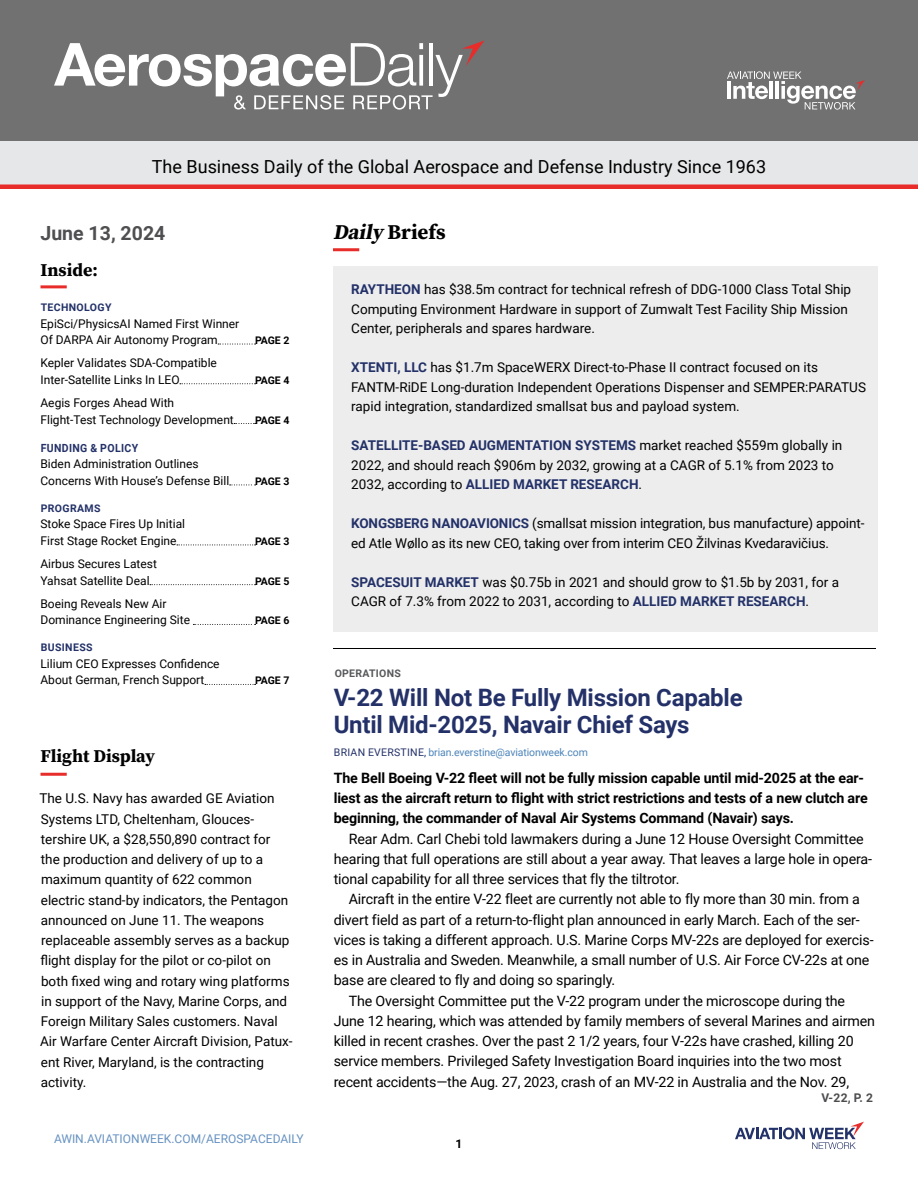
<style>
.page{position:relative;width:918px;height:1188px;background:#fff}
.page>*{position:absolute;margin:0;border:0;box-sizing:border-box;transform-origin:0 0}
.t1{font:700 24px/27px "Roboto";letter-spacing:-.01em;color:#233168}
.t2{font:700 21px "Source Serif Pro";color:#000}
.t3{font:700 19.5px "Roboto";color:#4f4f51}
.t4{font:18px "Roboto";color:#000}
.t5{font:700 18px "Source Serif Pro";color:#000}
.t6{font:14.25px/20.2px "Roboto";letter-spacing:-.01em;color:#000}
.t7{font:700 14.25px/20.2px "Roboto";letter-spacing:-.01em;color:#000}
.t8{font:13.5px/20.2px "Roboto";color:#000}
.t9{font:12px/16.5px "Roboto";color:#000}
.t10{font:12px "Roboto";color:#6792c2}
.t11{font:700 12px "Roboto";color:#4d4d4f}
.t12{font:700 12px "Roboto";color:#000}
.t13{font:700 11.25px "Roboto";letter-spacing:.035em;color:#233168;scale:.93 1}
.t14{font:10.5px "Roboto";letter-spacing:-.01em;color:#4d85ba}
.t15{font:700 10.5px "Roboto";letter-spacing:-.01em;color:#000}
.t16{font:700 10.5px "Roboto";letter-spacing:.035em;color:#233168}
.t17{font:700 10.5px "Roboto";letter-spacing:.025em;color:#58595b}
.s1{font-style:italic}
.s2{font-weight:700;color:#233168}
.s3{color:#233168}
</style>
<div class="page">
<div style="left:0;top:0;width:918px;height:144px;background:#717172"></div>
<div style="left:0;top:142px;width:918px;height:47px;background:#e6e7e8"></div>
<svg style="left:54px;top:40px;width:430px;height:70px"></svg>
<div style="left:0;top:184px;width:918px;height:5px;background:#e82c2a"></div>
<svg style="left:735px;top:1122px;width:129px;height:27px"></svg>
<svg style="left:727px;top:71px;width:138px;height:39px"></svg>
<hr style="left:40px;top:285px;width:27px;height:3px;background:#e82c2a">
<hr style="left:40px;top:773px;width:27px;height:3px;background:#e82c2a">
<div style="left:333px;top:266px;width:545px;height:366px;background:#ededee"></div>
<hr style="left:333px;top:248px;width:26px;height:3px;background:#e82c2a">
<svg style="left:218px;top:344px;width:38px;height:1px"></svg>
<svg style="left:180px;top:383px;width:76px;height:1px"></svg>
<svg style="left:234px;top:423px;width:22px;height:1px"></svg>
<svg style="left:230px;top:485px;width:26px;height:1px"></svg>
<svg style="left:177px;top:545px;width:79px;height:1px"></svg>
<svg style="left:150px;top:584px;width:106px;height:1px"></svg>
<svg style="left:193px;top:624px;width:63px;height:1px"></svg>
<svg style="left:205px;top:684px;width:51px;height:1px"></svg>
<hr style="left:333px;top:648px;width:543px;height:1px;background:#000">
<h3 class="t4" style="left:152px;top:154px;width:616px">The Business Daily of the Global Aerospace and Defense Industry Since 1963</h3>
<h3 class="t3" style="left:40px;top:220px;width:126px">June 13, 2024</h3>
<h2 class="t2" style="left:333px;top:217px;width:114px"><span class="s1">Daily</span> Briefs</h2>
<p class="t8" style="left:351px;top:279px;width:501px;line-height:19.5px"><span class="s2">RAYTHEON</span> has $38.5m contract for technical refresh of DDG-1000 Class Total Ship<br>Computing Environment Hardware in support of Zumwalt Test Facility Ship Mission<br>Center, peripherals and spares hardware.</p>
<p class="t8" style="left:351px;top:357px;width:516px;line-height:19.5px"><span class="s2">XTENTI, LLC</span> has $1.7m SpaceWERX Direct-to-Phase II contract focused on its<br>FANTM-RiDE Long-duration Independent Operations Dispenser and SEMPER:PARATUS rapid integration, standardized smallsat bus and payload system.</p>
<p class="t8" style="left:351px;top:435px;width:493px;line-height:19.5px"><span class="s2">SATELLITE-BASED AUGMENTATION SYSTEMS</span> market reached $559m globally in<br>2022, and should reach $906m by 2032, growing at a CAGR of 5.1% from 2023 to<br>2032, according to <span class="s2">ALLIED MARKET RESEARCH</span>.</p>
<p class="t8" style="left:351px;top:513px;width:515px;line-height:19.5px"><span class="s2">KONGSBERG NANOAVIONICS</span> (smallsat mission integration, bus manufacture) appoint&shy;ed Atle Wøllo as its new CEO, taking over from interim CEO Žilvinas Kvedaravičius.</p>
<p class="t8" style="left:351px;top:571px;width:489px;line-height:19.5px"><span class="s2">SPACESUIT MARKET</span> was $0.75b in 2021 and should grow to $1.5b by 2031, for a<br>CAGR of 7.3% from 2022 to 2031, according to <span class="s2">ALLIED MARKET RESEARCH</span>.</p>
<h3 class="t5" style="left:40px;top:257px;width:59px">Inside:</h3>
<p class="t16" style="left:41px;top:300px;width:72px">TECHNOLOGY</p>
<p class="t9" style="left:40px;top:315px;width:200px">EpiSci/PhysicsAI Named First Winner<br>Of DARPA Air Autonomy Program</p>
<p class="t15" style="left:255px;top:333px;width:36px">PAGE 2</p>
<p class="t9" style="left:40px;top:354px;width:178px">Kepler Validates SDA-Compatible<br>Inter-Satellite Links In LEO</p>
<p class="t15" style="left:255px;top:373px;width:36px">PAGE 4</p>
<p class="t9" style="left:40px;top:394px;width:195px">Aegis Forges Ahead With<br>Flight-Test Technology Development</p>
<p class="t15" style="left:255px;top:412px;width:36px">PAGE 4</p>
<p class="t13" style="left:41px;top:440px;width:106px">FUNDING &amp; POLICY</p>
<p class="t9" style="left:40px;top:455px;width:190px">Biden Administration Outlines<br>Concerns With House’s Defense Bill</p>
<p class="t15" style="left:255px;top:474px;width:36px">PAGE 3</p>
<p class="t16" style="left:41px;top:501px;width:61px">PROGRAMS</p>
<p class="t9" style="left:40px;top:515px;width:146px">Stoke Space Fires Up Initial<br>First Stage Rocket Engine</p>
<p class="t15" style="left:255px;top:534px;width:36px">PAGE 3</p>
<p class="t9" style="left:40px;top:555px;width:118px">Airbus Secures Latest<br>Yahsat Satellite Deal</p>
<p class="t15" style="left:255px;top:574px;width:36px">PAGE 5</p>
<p class="t9" style="left:40px;top:595px;width:151px">Boeing Reveals New Air<br>Dominance Engineering Site</p>
<p class="t15" style="left:255px;top:613px;width:36px">PAGE 6</p>
<p class="t16" style="left:41px;top:640px;width:53px">BUSINESS</p>
<p class="t9" style="left:40px;top:655px;width:181px">Lilium CEO Expresses Confidence<br>About German, French Support</p>
<p class="t15" style="left:255px;top:673px;width:36px">PAGE 7</p>
<h3 class="t5" style="left:40px;top:743px;width:116px">Flight Display</h3>
<p class="t8" style="left:39px;top:788px;width:255px">The U.S. Navy has awarded GE Aviation Systems LTD, Cheltenham, Glouces&shy;tershire UK, a $28,550,890 contract for<br>the production and delivery of up to a maximum quantity of 622 common electric stand-by indicators, the Pentagon announced on June 11. The weapons replaceable assembly serves as a backup flight display for the pilot or co-pilot on both fixed wing and rotary wing platforms in support of the Navy, Marine Corps, and Foreign Military Sales customers. Naval Air Warfare Center Aircraft Division, Patux&shy;ent River, Maryland, is the contracting activity.</p>
<p class="t10" style="left:54px;top:1130px;width:251px">AWIN.AVIATIONWEEK.COM/AEROSPACEDAILY</p>
<p class="t17" style="left:335px;top:666px;width:68px">OPERATIONS</p>
<h1 class="t1" style="left:334px;top:683px;width:410px">V-22 Will Not Be Fully Mission Capable<br>Until Mid-2025, Navair Chief Says</h1>
<p class="t14" style="left:334px;top:744px;width:255px"><span class="s3">BRIAN EVERSTINE,</span> brian.everstine@aviationweek.com</p>
<p class="t7" style="left:334px;top:767px;width:536px">The Bell Boeing V-22 fleet will not be fully mission capable until mid-2025 at the ear&shy;liest as the aircraft return to flight with strict restrictions and tests of a new clutch are beginning, the commander of Naval Air Systems Command (Navair) says.</p>
<p class="t6" style="left:334px;top:828px;width:540px;text-indent:15px">Rear Adm. Carl Chebi told lawmakers during a June 12 House Oversight Committee hearing that full operations are still about a year away. That leaves a large hole in opera&shy;tional capability for all three services that fly the tiltrotor.</p>
<p class="t6" style="left:349px;top:889px;width:513px">Aircraft in the entire V-22 fleet are currently not able to fly more than 30 min. from a</p>
<p class="t6" style="left:334px;top:909px;width:528px">divert field as part of a return-to-flight plan announced in early March. Each of the ser-</p>
<p class="t6" style="left:334px;top:929px;width:541px">vices is taking a different approach. U.S. Marine Corps MV-22s are deployed for exercis-</p>
<p class="t6" style="left:334px;top:950px;width:537px">es in Australia and Sweden. Meanwhile, a small number of U.S. Air Force CV-22s at one</p>
<p class="t6" style="left:334px;top:970px;width:283px">base are cleared to fly and doing so sparingly.</p>
<p class="t6" style="left:349px;top:990px;width:498px">The Oversight Committee put the V-22 program under the microscope during the</p>
<p class="t6" style="left:334px;top:1010px;width:543px">June 12 hearing, which was attended by family members of several Marines and airmen</p>
<p class="t6" style="left:334px;top:1031px;width:522px">killed in recent crashes. Over the past 2 1/2 years, four V-22s have crashed, killing 20</p>
<p class="t6" style="left:334px;top:1051px;width:510px">service members. Privileged Safety Investigation Board inquiries into the two most</p>
<p class="t6" style="left:334px;top:1071px;width:517px">recent accidents—the Aug. 27, 2023, crash of an MV-22 in Australia and the Nov. 29,</p>
<p class="t12" style="left:456px;top:1136px;width:8px">1</p>
<p class="t11" style="left:821px;top:1089px;width:53px">V-22, P. 2</p>
</div>
